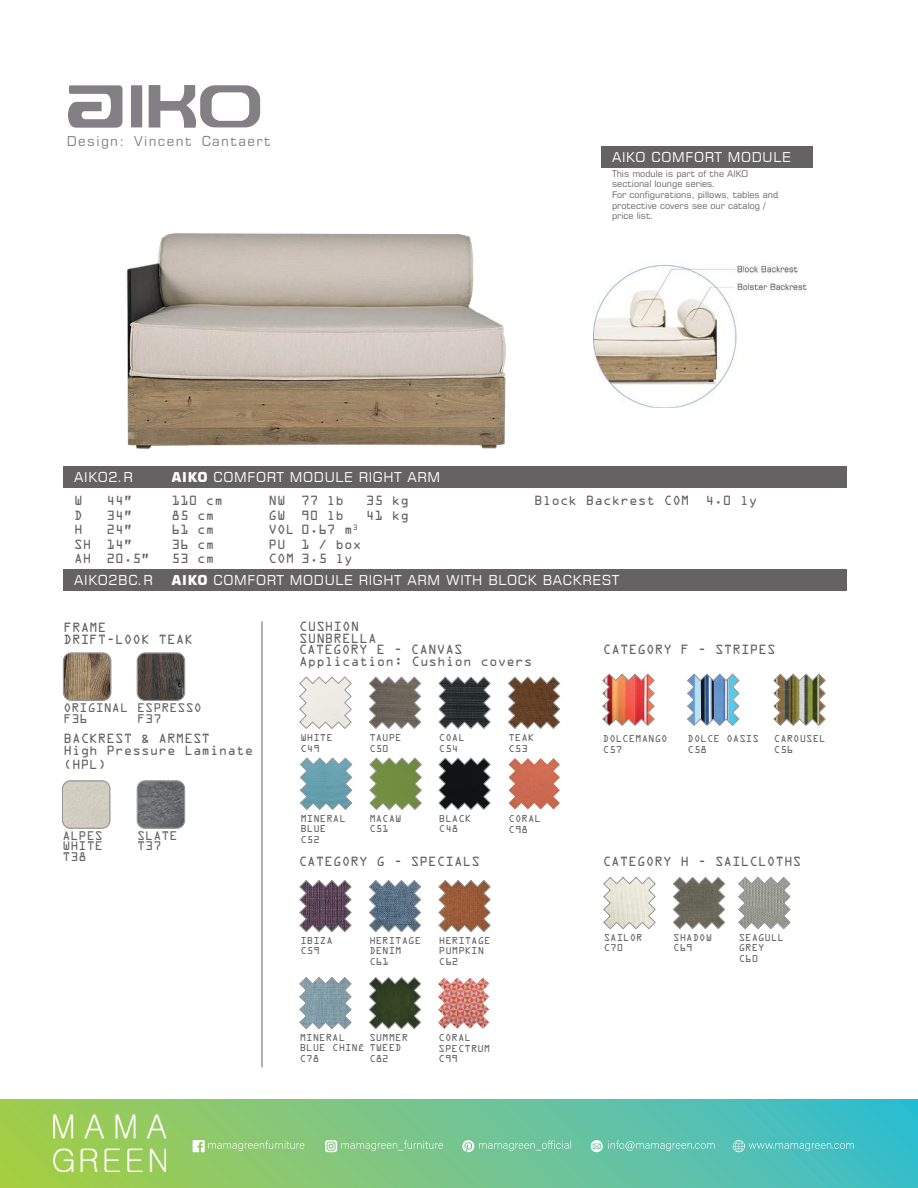
<style>
.page{position:relative;width:918px;height:1188px;background:#fff}
.page>*{position:absolute;margin:0;border:0;box-sizing:border-box;transform-origin:0 0}
.t1{font:13.5px "Square 721 BT";letter-spacing:.05em;color:#fff}
.t2{font:13.5px "Square 721 BT";letter-spacing:.1em;color:#828084}
.t3{font:12px/14.4px "OCRA Std";color:#656264}
.t4{font:11.4px "Myriad Pro";color:#fff}
.t5{font:11.25px/10.5px "OCRA Std";color:#656365}
.t6{font:9px/10.8px "OCRA Std";color:#656365}
.t7{font:9px/10.5px "Square 721 BT";color:#656264}
.s1{font-weight:700}
</style>
<div class="page">
<div style="left:63px;top:466px;width:784px;height:22px;background:#656264"></div>
<svg style="left:299px;top:880px;width:53px;height:52px"></svg>
<svg style="left:369px;top:977px;width:52px;height:52px"></svg>
<svg style="left:369px;top:880px;width:52px;height:52px"></svg>
<svg style="left:438px;top:880px;width:53px;height:52px"></svg>
<svg style="left:299px;top:977px;width:53px;height:52px"></svg>
<svg style="left:299px;top:677px;width:53px;height:52px"></svg>
<svg style="left:369px;top:677px;width:52px;height:52px"></svg>
<svg style="left:438px;top:677px;width:53px;height:52px"></svg>
<svg style="left:508px;top:677px;width:52px;height:52px"></svg>
<svg style="left:300px;top:758px;width:52px;height:52px"></svg>
<svg style="left:369px;top:757px;width:53px;height:53px"></svg>
<svg style="left:438px;top:758px;width:53px;height:52px"></svg>
<svg style="left:602px;top:673px;width:53px;height:53px"></svg>
<svg style="left:687px;top:674px;width:53px;height:52px"></svg>
<svg style="left:773px;top:674px;width:53px;height:52px"></svg>
<svg style="left:738px;top:877px;width:53px;height:52px"></svg>
<svg style="left:603px;top:877px;width:53px;height:52px"></svg>
<svg style="left:673px;top:877px;width:52px;height:52px"></svg>
<svg style="left:137px;top:653px;width:48px;height:46px;background:#4f4844"></svg>
<div style="left:137px;top:653px;width:48px;height:48px;border:1px solid #969698;border-radius:8px"></div>
<svg style="left:63px;top:653px;width:48px;height:46px;background:#927c63"></svg>
<div style="left:63px;top:653px;width:48px;height:48px;border:1px solid #969698;border-radius:8px"></div>
<div style="left:62px;top:781px;width:48px;height:46px;background:#d0ccc0"></div>
<div style="left:62px;top:781px;width:48px;height:48px;border:1px solid #969698;border-radius:8px"></div>
<svg style="left:137px;top:781px;width:48px;height:46px;background:#6c7073"></svg>
<div style="left:137px;top:781px;width:48px;height:48px;border:1px solid #969698;border-radius:8px"></div>
<hr style="left:262px;top:621px;width:1px;height:446px;background:#656365">
<img style="left:126px;top:233px;width:380px;height:216px">
<div style="left:63px;top:569px;width:784px;height:22px;background:#656264"></div>
<img style="left:509px;top:758px;width:51px;height:51px">
<img style="left:438px;top:977px;width:51px;height:52px">
<div style="left:601px;top:147px;width:212px;height:21px;background:#656264"></div>
<img style="left:594px;top:264px;width:213px;height:144px">
<svg style="left:68px;top:85px;width:192px;height:43px"></svg>
<svg style="left:0;top:1100px;width:918px;height:88px;background:#6ec491"></svg>
<img style="left:53px;top:1115px;width:113px;height:56px">
<svg style="left:733px;top:1140px;width:121px;height:12px"></svg>
<svg style="left:193px;top:1140px;width:111px;height:12px"></svg>
<svg style="left:325px;top:1140px;width:72px;height:12px"></svg>
<svg style="left:404px;top:1140px;width:39px;height:9px"></svg>
<svg style="left:462px;top:1140px;width:73px;height:12px"></svg>
<svg style="left:542px;top:1140px;width:29px;height:9px"></svg>
<svg style="left:591px;top:1140px;width:124px;height:12px"></svg>
<p class="t2" style="left:67px;top:133px;width:205px">Design: Vincent Cantaert</p>
<p class="t1" style="left:612px;top:149px;width:180px">AIKO COMFORT MODULE</p>
<p class="t7" style="left:612px;top:168px;width:168px">This module is part of the AIKO sectional lounge series.<br>For configurations, pillows, tables and protective covers see our catalog / price list.</p>
<p class="t1" style="left:74px;top:468px;width:60px">AIKO2.R</p>
<p class="t1" style="left:171px;top:468px;width:270px"><span class="s1">AIKO</span> COMFORT MODULE RIGHT ARM</p>
<p class="t3" style="left:74px;top:495px;width:19px">W<br>D<br>H<br>SH<br>AH</p>
<p class="t3" style="left:171px;top:495px;width:53px">110 cm<br>85 cm<br>61 cm<br>36 cm<br>53 cm</p>
<p class="t3" style="left:269px;top:495px;width:27px">NW<br>GW<br>VOL<br>PU<br>COM</p>
<p class="t3" style="left:301px;top:495px;width:62px">77 lb<br>90 lb<br>0.67 m<sup>3<br></sup>1 / box<br>3.5 ly</p>
<p class="t3" style="left:107px;top:495px;width:45px">44”<br>34”<br>24”<br>14”<br>20.5”</p>
<p class="t3" style="left:366px;top:495px;width:45px">35 kg<br>41 kg</p>
<p class="t3" style="left:534px;top:495px;width:157px">Block Backrest COM</p>
<p class="t3" style="left:705px;top:495px;width:53px">4.0 ly</p>
<p class="t1" style="left:74px;top:572px;width:80px">AIKO2BC.R</p>
<p class="t1" style="left:171px;top:571px;width:449px"><span class="s1">AIKO</span> COMFORT MODULE RIGHT ARM WITH BLOCK BACKREST</p>
<p class="t3" style="left:63px;top:623px;width:131px;line-height:12px">FRAME<br>DRIFT-LOOK TEAK</p>
<p class="t5" style="left:63px;top:704px;width:66px">ORIGINAL<br>F36</p>
<p class="t3" style="left:63px;top:734px;width:192px;line-height:12px">BACKREST &amp; ARMEST<br>High Pressure Laminate</p>
<p class="t3" style="left:63px;top:758px;width:45px">(HPL)</p>
<p class="t5" style="left:137px;top:704px;width:66px">ESPRESSO<br>F37</p>
<p class="t5" style="left:62px;top:831px;width:42px;text-align:justify">ALPES WHITE T38</p>
<p class="t5" style="left:137px;top:831px;width:42px">SLATE<br>T37</p>
<p class="t3" style="left:299px;top:622px;width:79px;line-height:12px">CUSHION<br>SUNBRELLA</p>
<p class="t3" style="left:299px;top:645px;width:235px;line-height:12px">CATEGORY E - CANVAS<br>Application: Cushion covers</p>
<p class="t3" style="left:603px;top:644px;width:174px">CATEGORY F - STRIPES</p>
<p class="t6" style="left:300px;top:733px;width:34px">WHITE<br>C49</p>
<p class="t6" style="left:369px;top:733px;width:34px">TAUPE<br>C50</p>
<p class="t6" style="left:439px;top:733px;width:27px">COAL<br>C54</p>
<p class="t6" style="left:508px;top:733px;width:27px">TEAK<br>C53</p>
<p class="t6" style="left:300px;top:814px;width:47px">MINERAL<br>BLUE<br>C52</p>
<p class="t6" style="left:369px;top:814px;width:34px">MACAW<br>C51</p>
<p class="t6" style="left:439px;top:814px;width:34px">BLACK<br>C48</p>
<p class="t3" style="left:299px;top:856px;width:183px">CATEGORY G - SPECIALS</p>
<p class="t6" style="left:509px;top:814px;width:34px">CORAL<br>C98</p>
<p class="t6" style="left:300px;top:936px;width:34px">IBIZA<br>C59</p>
<p class="t6" style="left:369px;top:936px;width:53px">HERITAGE<br>DENIM<br>C61</p>
<p class="t6" style="left:439px;top:936px;width:53px">HERITAGE<br>PUMPKIN<br>C62</p>
<p class="t6" style="left:300px;top:1033px;width:66px">MINERAL<br>BLUE CHINÉ<br>C78</p>
<p class="t6" style="left:369px;top:1033px;width:40px">SUMMER<br>TWEED<br>C82</p>
<p class="t6" style="left:439px;top:1033px;width:53px">CORAL<br>SPECTRUM<br>C99</p>
<p class="t4" style="left:398px;top:1138px;width:7px">_</p>
<p class="t4" style="left:536px;top:1138px;width:7px">_</p>
<p class="t6" style="left:603px;top:734px;width:66px">DOLCEMANGO<br>C57</p>
<p class="t6" style="left:688px;top:734px;width:73px">DOLCE OASIS<br>C58</p>
<p class="t6" style="left:774px;top:734px;width:53px">CAROUSEL<br>C56</p>
<p class="t3" style="left:603px;top:856px;width:200px">CATEGORY H - SAILCLOTHS</p>
<p class="t6" style="left:604px;top:933px;width:40px">SAILOR<br>C70</p>
<p class="t6" style="left:673px;top:933px;width:40px">SHADOW<br>C69</p>
<p class="t6" style="left:739px;top:933px;width:47px">SEAGULL<br>GREY<br>C60</p>
</div>
